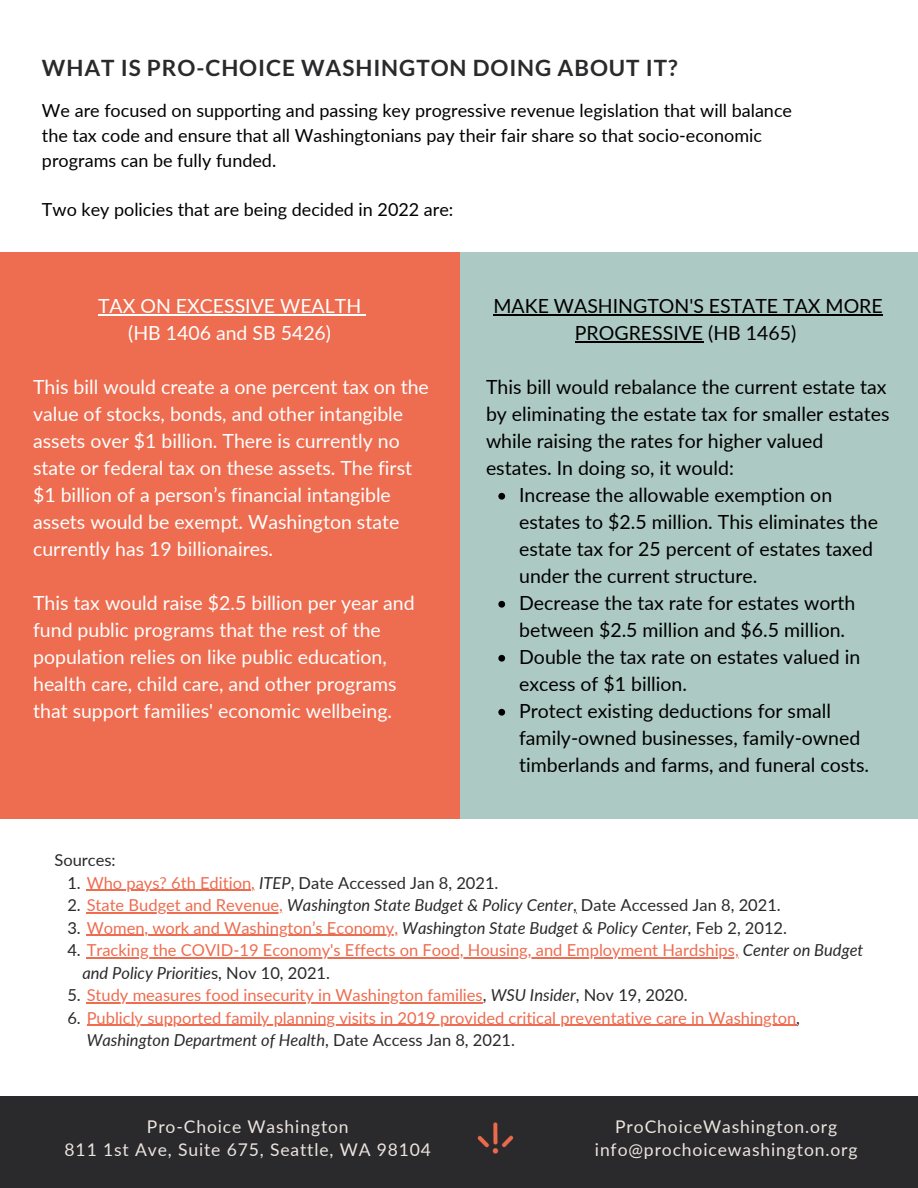
<style>
.page{position:relative;width:918px;height:1188px;background:#fff}
.page>*{position:absolute;margin:0;border:0;box-sizing:border-box;transform-origin:0 0}
.t1{font:700 22.5px "Lato";letter-spacing:.04em;color:#2a292b}
.t2{font:19.5px/27px "Lato";color:#000}
.t3{font:19.5px/27px "Lato";color:#fff}
.t4{font:18px/24.8px "Lato";color:#000}
.t5{font:17.55px "Lato";letter-spacing:.05em;color:#ebe5e0}
.t6{font:16.5px/22.5px "Lato";color:#ee6c4f}
.t7{font:italic 16.5px "Lato";color:#2a292b}
.t8{font:16.5px "Lato";color:#2a292b}
.s1{color:#ee6c4f}
.s2{font-style:italic}
.s3{font-style:normal}
.s4{font-style:normal;color:#ee6c4f}
.s5{color:#2a292b}
.s6{font-style:italic;color:#2a292b}
</style>
<div class="page">
<div style="left:0;top:252px;width:466px;height:567px;background:#ee6c4f"></div>
<div style="left:460px;top:252px;width:458px;height:567px;background:#adc9c3"></div>
<hr style="left:87px;top:890px;width:164px;height:1px;background:#ee6c4f">
<hr style="left:87px;top:912px;width:196px;height:1px;background:#ee6c4f">
<hr style="left:87px;top:935px;width:311px;height:1px;background:#ee6c4f">
<hr style="left:87px;top:957px;width:652px;height:1px;background:#ee6c4f">
<hr style="left:87px;top:1002px;width:396px;height:1px;background:#ee6c4f">
<hr style="left:87px;top:1025px;width:709px;height:1px;background:#ee6c4f">
<div style="left:0;top:1096px;width:918px;height:92px;background:#2a292b"></div>
<img style="left:477px;top:1122px;width:37px;height:32px">
<hr style="left:98px;top:314px;width:263px;height:1px;background:#fff">
<svg style="left:498px;top:493px;width:7px;height:7px"></svg>
<svg style="left:498px;top:601px;width:7px;height:7px"></svg>
<svg style="left:498px;top:655px;width:7px;height:7px"></svg>
<svg style="left:498px;top:709px;width:7px;height:7px"></svg>
<hr style="left:493px;top:314px;width:390px;height:1px;background:#000">
<hr style="left:575px;top:341px;width:128px;height:1px;background:#000">
<p class="t1" style="left:42px;top:54px;width:637px">WHAT IS PRO-CHOICE WASHINGTON DOING ABOUT IT?</p>
<p class="t4" style="left:42px;top:98px;width:752px">We are focused on supporting and passing key progressive revenue legislation that will balance the tax code and ensure that all Washingtonians pay their fair share so that socio-economic programs can be fully funded.</p>
<p class="t4" style="left:42px;top:197px;width:413px">Two key policies that are being decided in 2022 are:</p>
<p class="t3" style="left:98px;top:292px;width:265px">TAX ON EXCESSIVE WEALTH</p>
<p class="t3" style="left:128px;top:319px;width:204px">(HB 1406 and SB 5426)</p>
<p class="t3" style="left:33px;top:373px;width:397px">This bill would create a one percent tax on the value of stocks, bonds, and other intangible assets over $1 billion. There is currently no state or federal tax on these assets. The first $1 billion of a person’s financial intangible assets would be exempt. Washington state currently has 19 billionaires.</p>
<p class="t3" style="left:33px;top:589px;width:383px">This tax would raise $2.5 billion per year and fund public programs that the rest of the population relies on like public education, health care, child care, and other programs that support families' economic wellbeing.</p>
<p class="t8" style="left:54px;top:850px;width:63px">Sources:</p>
<p class="t2" style="left:493px;top:292px;width:391px;text-align:center">MAKE WASHINGTON'S ESTATE TAX MORE<br>PROGRESSIVE (HB 1465)</p>
<p class="t2" style="left:486px;top:373px;width:405px">This bill would rebalance the current estate tax by eliminating the estate tax for smaller estates while raising the rates for higher valued estates. In doing so, it would:</p>
<p class="t2" style="left:519px;top:481px;width:361px">Increase the allowable exemption on estates to $2.5 million. This eliminates the estate tax for 25 percent of estates taxed under the current structure.</p>
<p class="t2" style="left:519px;top:589px;width:338px">Decrease the tax rate for estates worth between $2.5 million and $6.5 million.</p>
<p class="t2" style="left:519px;top:643px;width:343px">Double the tax rate on estates valued in excess of $1 billion.</p>
<p class="t2" style="left:519px;top:697px;width:352px">Protect existing deductions for small family-owned businesses, family-owned timberlands and farms, and funeral costs.</p>
<p class="t8" style="left:67px;top:872px;width:433px">1. <span class="s1">Who pays? 6th Edition,</span> <span class="s2">ITEP</span>, Date Accessed Jan 8, 2021.</p>
<p class="t7" style="left:67px;top:895px;width:715px"><span class="s3">2.</span> <span class="s4">State Budget and Revenue,</span> Washington State Budget &amp; Policy Center<span class="s3">, Date Accessed Jan 8, 2021.</span></p>
<p class="t7" style="left:67px;top:917px;width:721px"><span class="s3">3.</span> <span class="s4">Women, work and Washington’s Economy,</span> Washington State Budget &amp; Policy Center, <span class="s3">Feb 2, 2012.</span></p>
<p class="t6" style="left:82px;top:938px;width:782px;text-indent:-15px"><span class="s5">4.</span> Tracking the COVID-19 Economy's Effects on Food, Housing, and Employment Hardships, <span class="s6">Center on Budget and Policy Prioritie</span><span class="s5">s, Nov 10, 2021.</span></p>
<p class="t6" style="left:67px;top:983px;width:622px"><span class="s5">5.</span> Study measures food insecurity in Washington families<span class="s5">,</span> <span class="s6">WSU Insider</span><span class="s5">, Nov 19, 2020.</span></p>
<p class="t6" style="left:87px;top:1006px;width:715px;text-indent:-19px"><span class="s5">6.</span> Publicly supported family planning visits in 2019 provided critical preventative care in Washington<span class="s5">,<br></span><span class="s6">Washington Department of Health</span><span class="s5">, Date Access Jan 8, 2021.</span></p>
<p class="t5" style="left:147px;top:1115px;width:203px">Pro-Choice Washington</p>
<p class="t5" style="left:65px;top:1139px;width:368px">811 1st Ave, Suite 675, Seattle, WA 98104</p>
<p class="t5" style="left:615px;top:1115px;width:224px">ProChoiceWashington.org</p>
<p class="t5" style="left:595px;top:1139px;width:264px">info@prochoicewashington.org</p>
</div>
